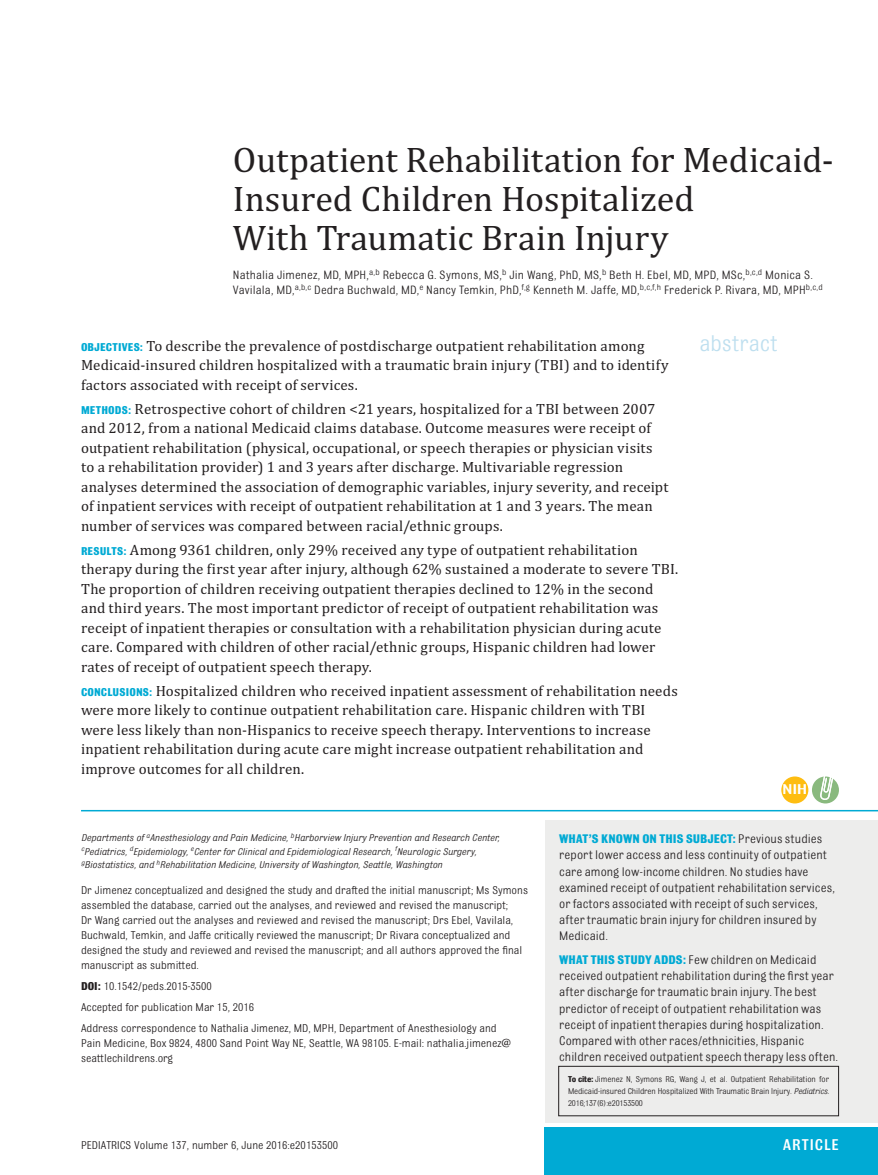
<style>
.page{position:relative;width:878px;height:1175px;background:#fff}
.page>*{position:absolute;margin:0;border:0;box-sizing:border-box;transform-origin:0 0}
.t1{font:36px/39px "Cambria";color:#231f20}
.t2{font:24px "Bulldog Std";color:#bedfef}
.t3{font:16.5px "Bulldog Medium Std";letter-spacing:.055em;color:#fff}
.t4{font:15px/19.5px "Cambria";letter-spacing:.01em;color:#231f20}
.t5{font:15px "Bulldog Medium Std";color:#fff;scale:1.3 1}
.t6{font:13.2px/16.2px "Bulldog Std";letter-spacing:.005em;color:#231f20}
.t7{font:12.75px/15px "Bulldog Std";letter-spacing:.01em;color:#231f20}
.t8{font:12px/15px "Bulldog Std";color:#231f20}
.t9{font:italic 10.5px/13.5px "Bulldog Std";color:#231f20}
.t10{font:9px/12px "Bulldog Std";letter-spacing:-.015em;color:#231f20;text-align:justify}
.s1{font-family:"Bulldog Std";font-weight:700;font-size:12px;color:#00aad4}
.s2{font-weight:700}
.s3{font-weight:700;color:#00aad4}
.s4{font-style:italic}
</style>
<div class="page">
<div style="left:545px;top:1127px;width:333px;height:47px;background:#00aad4"></div>
<hr style="left:81px;top:810px;width:797px;height:1px;background:#00aad4">
<div style="left:545px;top:1032px;width:333px;height:90px;background:#ededec"></div>
<div style="left:781px;top:776px;width:27px;height:27px;background:#febd11;border-radius:50%"></div>
<svg style="left:812px;top:776px;width:26px;height:27px"></svg>
<div style="left:558px;top:1065px;width:280px;height:51px;border:1px solid #231f20"></div>
<div style="left:545px;top:819px;width:333px;height:242px;background:#ededec"></div>
<h1 class="t1" style="left:233px;top:144px;width:602px">Outpatient Rehabilitation for Medicaid-<br>Insured Children Hospitalized<br>With Traumatic Brain Injury</h1>
<p class="t7" style="left:233px;top:268px;width:591px">Nathalia Jimenez, MD, MPH, <sup>a,</sup> <sup>b</sup> Rebecca G. Symons, MS, <sup>b</sup> Jin Wang, PhD, MS, <sup>b</sup> Beth H. Ebel, MD, MPD, MSc, <sup>b,</sup> <sup>c,</sup> <sup>d</sup> Monica S.<br>Vavilala, MD, <sup>a,</sup> <sup>b,</sup> <sup>c</sup> Dedra Buchwald, MD, <sup>e</sup> Nancy Temkin, PhD, <sup>f,</sup> <sup>g</sup> Kenneth M. Jaffe, MD, <sup>b,</sup> <sup>c,</sup> <sup>f,</sup> <sup>h</sup> Frederick P. Rivara, MD, MPH<sup>b,</sup> <sup>c,</sup> <sup>d</sup></p>
<p class="t4" style="left:81px;top:337px;width:565px"><span class="s1">OBJECTIVES:</span> To describe the prevalence of postdischarge outpatient rehabilitation among</p>
<h2 class="t2" style="left:699px;top:333px;width:80px">abstract</h2>
<p class="t4" style="left:81px;top:357px;width:589px">Medicaid-insured children hospitalized with a traumatic brain injury (TBI) and to identify factors associated with receipt of services.</p>
<p class="t4" style="left:81px;top:400px;width:589px"><span class="s1">METHODS:</span> Retrospective cohort of children &lt;21 years, hospitalized for a TBI between 2007 and 2012, from a national Medicaid claims database. Outcome measures were receipt of outpatient rehabilitation (physical, occupational, or speech therapies or physician visits to a rehabilitation provider) 1 and 3 years after discharge. Multivariable regression analyses determined the association of demographic variables, injury severity, and receipt of inpatient services with receipt of outpatient rehabilitation at 1 and 3 years. The mean number of services was compared between racial/ethnic groups.</p>
<p class="t4" style="left:81px;top:541px;width:598px"><span class="s1">RESULTS:</span> Among 9361 children, only 29% received any type of outpatient rehabilitation therapy during the first year after injury, although 62% sustained a moderate to severe TBI.<br>The proportion of children receiving outpatient therapies declined to 12% in the second and third years. The most important predictor of receipt of outpatient rehabilitation was receipt of inpatient therapies or consultation with a rehabilitation physician during acute care. Compared with children of other racial/ethnic groups, Hispanic children had lower rates of receipt of outpatient speech therapy.</p>
<p class="t4" style="left:81px;top:682px;width:598px"><span class="s1">CONCLUSIONS:</span> Hospitalized children who received inpatient assessment of rehabilitation needs were more likely to continue outpatient rehabilitation care. Hispanic children with TBI were less likely than non-Hispanics to receive speech therapy. Interventions to increase inpatient rehabilitation during acute care might increase outpatient rehabilitation and improve outcomes for all children.</p>
<p class="t9" style="left:81px;top:832px;width:420px">Departments of <sup>a</sup>Anesthesiology and Pain Medicine, <sup>b</sup>Harborview Injury Prevention and Research Center, <sup>c</sup>Pediatrics, <sup>d</sup>Epidemiology, <sup>e</sup>Center for Clinical and Epidemiological Research, <sup>f</sup>Neurologic Surgery, <sup>g</sup>Biostatistics, and <sup>h</sup>Rehabilitation Medicine, University of Washington, Seattle, Washington</p>
<p class="t8" style="left:81px;top:883px;width:448px">Dr Jimenez conceptualized and designed the study and drafted the initial manuscript; Ms Symons assembled the database, carried out the analyses, and reviewed and revised the manuscript;<br>Dr Wang carried out the analyses and reviewed and revised the manuscript; Drs Ebel, Vavilala, Buchwald, Temkin, and Jaffe critically reviewed the manuscript; Dr Rivara conceptualized and designed the study and reviewed and revised the manuscript; and all authors approved the final manuscript as submitted.</p>
<p class="t8" style="left:81px;top:976px;width:417px;line-height:21px"><span class="s2">DOI:</span> 10.1542/peds.2015-3500<br>Accepted for publication Mar 15, 2016<br>Address correspondence to Nathalia Jimenez, MD, MPH, Department of Anesthesiology and</p>
<p class="t8" style="left:81px;top:1036px;width:431px">Pain Medicine, Box 9824, 4800 Sand Point Way NE, Seattle, WA 98105. E-mail: nathalia.jimenez@ seattlechildrens.org</p>
<p class="t5" style="left:782px;top:783px;width:21px">NIH</p>
<p class="t6" style="left:559px;top:832px;width:277px"><span class="s3">WHAT’S KNOWN ON THIS SUBJECT:</span> Previous studies report lower access and less continuity of outpatient care among low-income children. No studies have examined receipt of outpatient rehabilitation services, or factors associated with receipt of such services, after traumatic brain injury for children insured by Medicaid.</p>
<p class="t6" style="left:559px;top:952px;width:280px"><span class="s3">WHAT THIS STUDY ADDS:</span> Few children on Medicaid received outpatient rehabilitation during the first year after discharge for traumatic brain injury. The best predictor of receipt of outpatient rehabilitation was receipt of inpatient therapies during hospitalization.<br>Compared with other races/ethnicities, Hispanic children received outpatient speech therapy less often.</p>
<p class="t10" style="left:568px;top:1074px;width:263px"><span class="s2">To cite:</span> Jimenez N, Symons RG, Wang J, et al. Outpatient Rehabilitation for Medicaid-insured Children Hospitalized With Traumatic Brain Injury. <span class="s4">Pediatrics.<br></span>2016;137(6):e20153500</p>
<p class="t8" style="left:81px;top:1139px;width:258px">PEDIATRICS Volume 137 , number 6 , June 2016 :e 20153500</p>
<p class="t3" style="left:783px;top:1137px;width:57px">ARTICLE</p>
</div>
